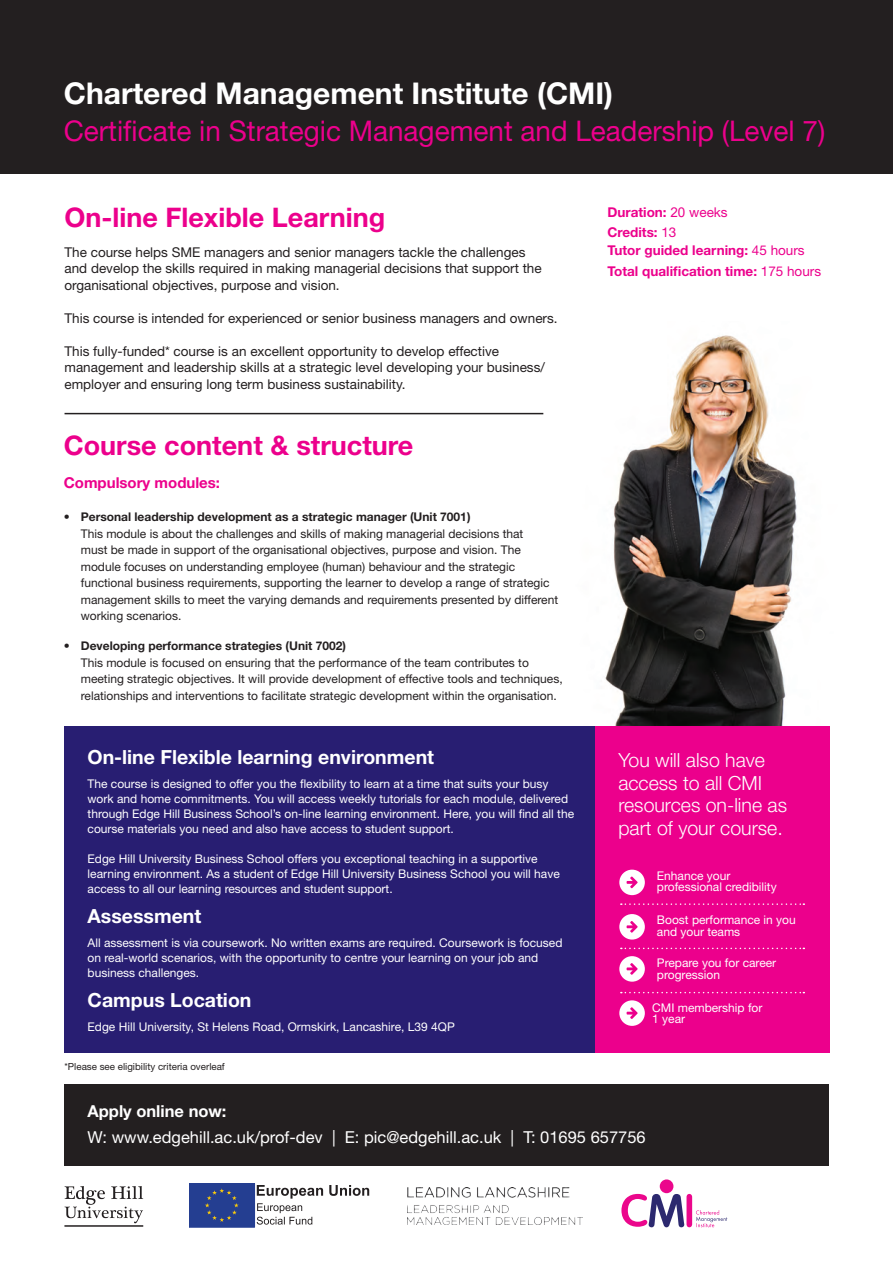
<style>
.page{position:relative;width:893px;height:1263px;background:#fff}
.page>*{position:absolute;margin:0;border:0;box-sizing:border-box;transform-origin:0 0}
.t1{font:700 30px "Helvetica Neue LT Std";color:#fff}
.t2{font:28.5px "Helvetica Neue LT Std";color:#ec008c}
.t3{font:700 27px "Helvetica Neue LT Std";color:#ec008c}
.t4{font:300 19.5px/22.5px "Helvetica Neue LT Std";color:#fff}
.t5{font:700 19.5px "Helvetica Neue LT Std";color:#fff}
.t6{font:16.5px "Helvetica Neue LT Std";color:#fff}
.t7{font:700 16.5px "Helvetica Neue LT Std";color:#fff}
.t8{font:700 15px "Helvetica Neue LT Std";color:#ec008c}
.t9{font:13.5px/16.5px "Helvetica Neue LT Std";color:#231f20}
.t10{font:700 13.5px/19px "Helvetica Neue LT Std";color:#ec008c}
.t11{font:12px/15px "Helvetica Neue LT Std";color:#fff}
.t12{font:12px/16.5px "Helvetica Neue LT Std";color:#231f20}
.t13{font:9.75px "Helvetica Neue LT Std";color:#231f20}
.s1{font-weight:700}
.s2{font-family:"Arial";font-weight:400}
.s3{font-weight:400}
</style>
<div class="page">
<img style="left:483px;top:335px;width:347px;height:560px">
<div style="left:296px;top:726px;width:533px;height:327px;background:#ec008c"></div>
<div style="left:65px;top:726px;width:530px;height:327px;background:#281e72"></div>
<div style="left:0;top:0;width:893px;height:174px;background:#231f20"></div>
<svg style="left:619px;top:870px;width:26px;height:25px"></svg>
<svg style="left:619px;top:914px;width:26px;height:25px"></svg>
<svg style="left:619px;top:956px;width:26px;height:26px"></svg>
<svg style="left:619px;top:1000px;width:26px;height:26px"></svg>
<svg style="left:621px;top:903px;width:183px;height:2px"></svg>
<svg style="left:621px;top:948px;width:183px;height:1px"></svg>
<svg style="left:621px;top:992px;width:183px;height:1px"></svg>
<div style="left:65px;top:1084px;width:764px;height:82px;background:#231f20"></div>
<div style="left:686px;top:1194px;width:6px;height:33px;background:#eb078c;border-radius:3px"></div>
<svg style="left:621px;top:1194px;width:63px;height:33px"></svg>
<div style="left:660px;top:1179px;width:13px;height:14px;background:#eb078c;border-radius:50%"></div>
<svg style="left:696px;top:1210px;width:31px;height:17px"></svg>
<svg style="left:257px;top:1185px;width:112px;height:39px"></svg>
<div style="left:189px;top:1183px;width:66px;height:44px;background:#243e91"></div>
<svg style="left:205px;top:1188px;width:34px;height:34px"></svg>
<svg style="left:65px;top:1186px;width:78px;height:37px"></svg>
<hr style="left:65px;top:1226px;width:78px;height:1px;background:#231f20">
<img style="left:407px;top:1187px;width:175px;height:37px">
<hr style="left:65px;top:413px;width:478px;height:1px;background:#231f20">
<p class="t1" style="left:64px;top:75px;width:551px">Chartered Management Institute (CMI)</p>
<p class="t2" style="left:64px;top:114px;width:763px">Certificate in Strategic Management and Leadership (Level 7)</p>
<p class="t3" style="left:65px;top:200px;width:322px">On-line Flexible Learning</p>
<p class="t9" style="left:65px;top:243px;width:479px">The course helps SME managers and senior managers tackle the challenges and develop the skills required in making managerial decisions that support the organisational objectives, purpose and vision.</p>
<p class="t9" style="left:65px;top:309px;width:495px">This course is intended for experienced or senior business managers and owners.</p>
<p class="t9" style="left:65px;top:342px;width:482px">This fully-funded* course is an excellent opportunity to develop effective management and leadership skills at a strategic level developing your business/ employer and ensuring long term business sustainability.</p>
<p class="t3" style="left:64px;top:429px;width:351px">Course content &amp; structure</p>
<p class="t8" style="left:64px;top:474px;width:158px">Compulsory modules:</p>
<p class="t12" style="left:81px;top:508px;width:479px;text-indent:-17px"><span class="s1">• Personal leadership development as a strategic manager (Unit 7001)<br></span>This module is about the challenges and skills of making managerial decisions that<br>must be made in support of the organisational objectives, purpose and vision. The module focuses on understanding employee (human) behaviour and the strategic functional business requirements, supporting the learner to develop a range of strategic management skills to meet the varying demands and requirements presented by different working scenarios.</p>
<p class="t12" style="left:81px;top:637px;width:483px;text-indent:-17px"><span class="s1">• Developing performance strategies (Unit 7002)<br></span>This module is focused on ensuring that the performance of the team contributes to meeting strategic objectives. It will provide development of effective tools and techniques, relationships and interventions to facilitate strategic development within the organisation.</p>
<p class="t5" style="left:88px;top:745px;width:348px">On-line Flexible learning environment</p>
<p class="t11" style="left:88px;top:776px;width:488px">The course is designed to offer you the flexibility to learn at a time that suits your busy work and home commitments. You will access weekly tutorials for each module, delivered through Edge Hill Business School’s on-line learning environment. Here, you will find all the course materials you need and also have access to student support.</p>
<p class="t11" style="left:88px;top:851px;width:474px">Edge Hill University Business School offers you exceptional teaching in a supportive learning environment. As a student of Edge Hill University Business School you will have access to all our learning resources and student support.</p>
<p class="t5" style="left:88px;top:904px;width:115px">Assessment</p>
<p class="t11" style="left:88px;top:935px;width:476px">All assessment is via coursework. No written exams are required. Coursework is focused on real-world scenarios, with the opportunity to centre your learning on your job and business challenges.</p>
<p class="t5" style="left:88px;top:988px;width:165px">Campus Location</p>
<p class="t11" style="left:88px;top:1019px;width:369px">Edge Hill University, St Helens Road, Ormskirk, Lancashire, L39 4QP</p>
<p class="t13" style="left:65px;top:1061px;width:162px">*Please see eligibility criteria overleaf</p>
<p class="t10" style="left:607px;top:202px;width:199px">Duration: <span class="s2">20</span> <span class="s3">weeks<br></span>Credits: <span class="s3">13<br></span>Tutor guided learning: <span class="s3">45 hours</span></p>
<p class="t10" style="left:607px;top:261px;width:215px">Total qualification time: <span class="s3">175 hours</span></p>
<p class="t4" style="left:618px;top:748px;width:170px">You will also have access to all CMI resources on-line as part of your course.</p>
<p class="t11" style="left:657px;top:868px;width:75px">Enhance your</p>
<p class="t11" style="left:657px;top:879px;width:121px">professional credibility</p>
<p class="t11" style="left:657px;top:914px;width:140px;line-height:11.4px">Boost performance in you and your teams</p>
<p class="t11" style="left:657px;top:957px;width:121px;line-height:11.4px">Prepare you for career progression</p>
<p class="t11" style="left:652px;top:1000px;width:112px">CMI membership for</p>
<p class="t11" style="left:652px;top:1011px;width:34px">1 year</p>
<p class="t7" style="left:88px;top:1101px;width:140px">Apply online now:</p>
<p class="t6" style="left:88px;top:1127px;width:560px">W: www.edgehill.ac.uk/prof-dev | E: pic@edgehill.ac.uk | T: 01695 657756</p>
</div>
